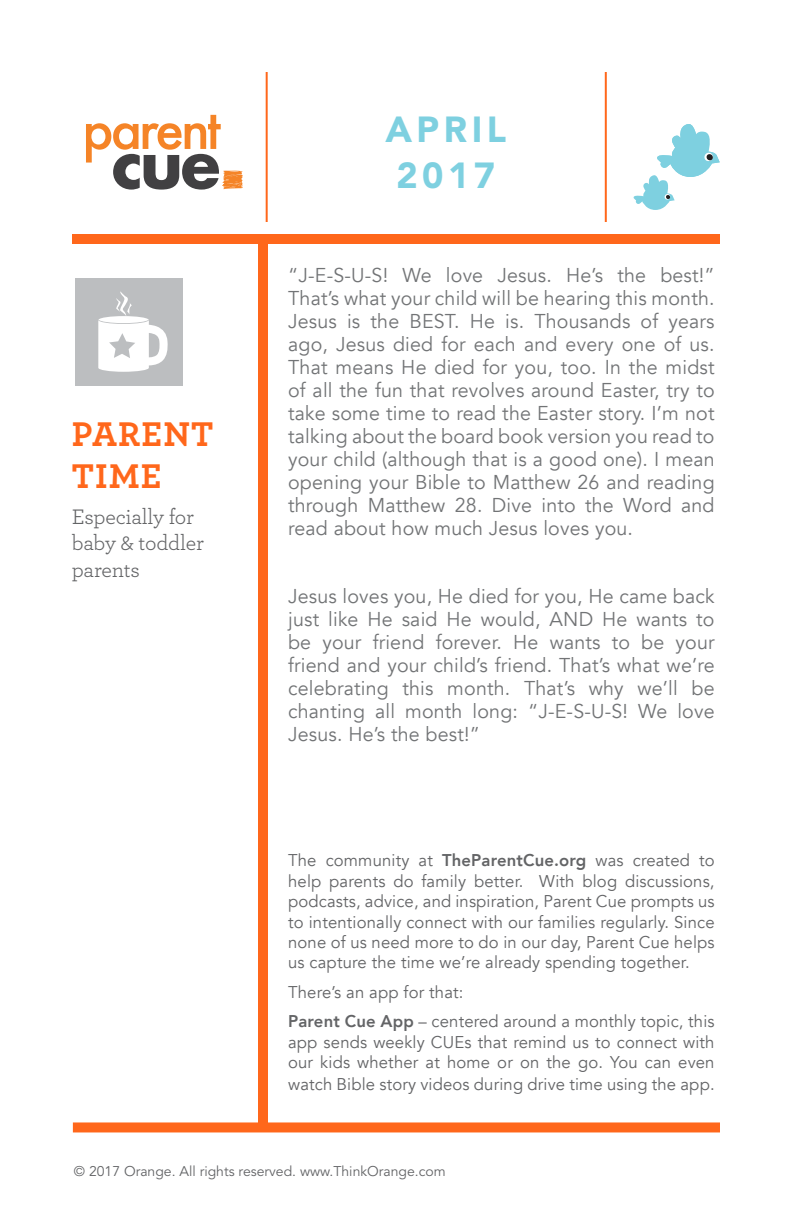
<style>
.page{position:relative;width:792px;height:1224px;background:#fff}
.page>*{position:absolute;margin:0;border:0;box-sizing:border-box;transform-origin:0 0}
.t1{font:700 36px/42px "Archer Pro";letter-spacing:.03em;color:#ff671b}
.t2{font:900 36px/46px "Avenir LT Std";letter-spacing:.125em;color:#7ed0e0;text-align:center}
.t3{font:22px/26.4px "Archer Pro";letter-spacing:-.01em;color:#636466}
.t4{font:20px/23px "Avenir";letter-spacing:.01em;color:#727476;text-align:justify}
.t5{font:17px/20.4px "Avenir";letter-spacing:.01em;color:#636466;text-align:justify}
.t6{font:14px "Avenir LT Std";color:#636466}
.s1{font-weight:800}
</style>
<div class="page">
<div style="left:258px;top:239px;width:10px;height:889px;background:#ff671b"></div>
<div style="left:72px;top:234px;width:648px;height:10px;background:#ff671b"></div>
<svg style="left:86px;top:115px;width:157px;height:75px"></svg>
<svg style="left:633px;top:124px;width:87px;height:86px"></svg>
<div style="left:73px;top:1122px;width:647px;height:10px;background:#ff671b"></div>
<hr style="left:266px;top:72px;width:2px;height:150px;background:#ff671b">
<hr style="left:605px;top:72px;width:2px;height:150px;background:#ff671b">
<div style="left:75px;top:278px;width:108px;height:108px;background:#bcbec0"></div>
<svg style="left:98px;top:291px;width:70px;height:81px"></svg>
<h1 class="t1" style="left:72px;top:411px;width:143px">PARENT<br>TIME</h1>
<p class="t3" style="left:72px;top:502px;width:133px">Especially for baby &amp; toddler parents</p>
<h1 class="t2" style="left:385px;top:107px;width:122px">APRIL<br>2017</h1>
<p class="t4" style="left:288px;top:264px;width:428px">“J-E-S-U-S! We love Jesus. He’s the best!” That’s what your child will be hearing this month.<br>Jesus is the BEST. He is. Thousands of years ago, Jesus died for each and every one of us.<br>That means He died for you, too. In the midst of all the fun that revolves around Easter, try to take some time to read the Easter story. I’m not talking about the board book version you read to your child (although that is a good one). I mean opening your Bible to Matthew 26 and reading through Matthew 28. Dive into the Word and read about how much Jesus loves you.</p>
<p class="t4" style="left:288px;top:585px;width:428px">Jesus loves you, He died for you, He came back just like He said He would, AND He wants to be your friend forever. He wants to be your friend and your child’s friend. That’s what we’re celebrating this month. That’s why we’ll be chanting all month long: “J-E-S-U-S! We love Jesus. He’s the best!”</p>
<p class="t5" style="left:288px;top:851px;width:428px">The community at <span class="s1">TheParentCue.org</span> was created to help parents do family better. With blog discussions, podcasts, advice, and inspiration, Parent Cue prompts us to intentionally connect with our families regularly. Since none of us need more to do in our day, Parent Cue helps us capture the time we’re already spending together.</p>
<p class="t5" style="left:288px;top:978px;width:428px;line-height:29.4px">There’s an app for that:<br><span class="s1">Parent Cue App</span> – centered around a monthly topic, this</p>
<p class="t5" style="left:288px;top:1032px;width:428px;line-height:21px">app sends weekly CUEs that remind us to connect with our kids whether at home or on the go. You can even watch Bible story videos during drive time using the app.</p>
<p class="t6" style="left:74px;top:1163px;width:373px">© 2017 Orange. All rights reserved. www.ThinkOrange.com</p>
</div>
